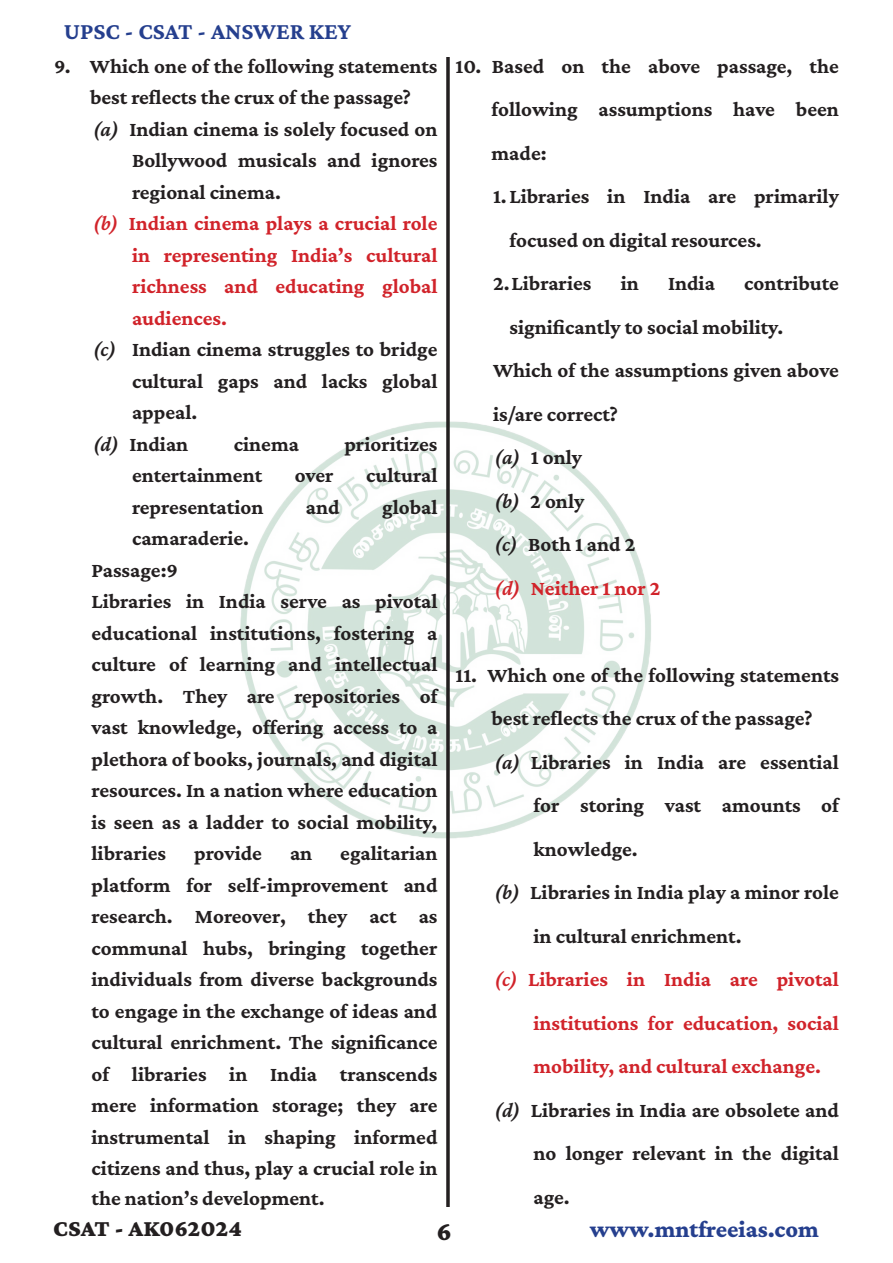
<style>
.page{position:relative;width:893px;height:1263px;background:#fff}
.page>*{position:absolute;margin:0;border:0;box-sizing:border-box;transform-origin:0 0}
.t1{font:900 27px "Crimson Pro";color:#231f20}
.t2{font:700 24px "Crimson Pro";color:#253f8e}
.t3{font:800 24px "Crimson Pro";color:#253f8e}
.t4{font:900 24px "Crimson Pro";color:#231f20}
.BOLD{font:700 21px/31.5px "Crimson Pro";color:#231f20;text-align:justify}
.t5{font:700 21px/31.5px "Crimson Pro";color:#d1232a;text-align:justify}
.s1{font-weight:600;font-style:italic}
</style>
<div class="page">
<img style="left:240px;top:416px;width:411px;height:427px">
<hr style="left:446px;top:57px;width:3px;height:1150px;background:#231f20">
<p class="t2" style="left:64px;top:16px;width:289px">UPSC - CSAT - ANSWER KEY</p>
<p class="BOLD" style="left:54px;top:50px;width:385px;text-align:center">9. Which one of the following statements best reflects the crux of the passage?</p>
<p class="BOLD" style="left:132px;top:113px;width:307px;text-indent:-39px"><span class="s1">(a)</span> Indian cinema is solely focused on Bollywood musicals and ignores regional cinema.</p>
<p class="t5" style="left:132px;top:207px;width:307px;text-indent:-39px"><span class="s1">(b)</span> Indian cinema plays a crucial role in representing India’s cultural richness and educating global audiences.</p>
<p class="BOLD" style="left:132px;top:333px;width:307px;text-indent:-39px"><span class="s1">(c)</span> Indian cinema struggles to bridge cultural gaps and lacks global appeal.</p>
<p class="BOLD" style="left:93px;top:428px;width:97px"><span class="s1">(d)</span> Indian</p>
<p class="BOLD" style="left:234px;top:428px;width:67px">cinema</p>
<p class="BOLD" style="left:344px;top:428px;width:95px">prioritizes</p>
<p class="BOLD" style="left:132px;top:459px;width:132px">entertainment</p>
<p class="BOLD" style="left:295px;top:459px;width:40px">over</p>
<p class="BOLD" style="left:366px;top:459px;width:73px">cultural</p>
<p class="BOLD" style="left:132px;top:491px;width:133px">representation</p>
<p class="BOLD" style="left:306px;top:491px;width:35px">and</p>
<p class="BOLD" style="left:382px;top:491px;width:57px">global</p>
<p class="BOLD" style="left:132px;top:522px;width:119px">camaraderie.</p>
<p class="BOLD" style="left:92px;top:554px;width:88px">Passage:9</p>
<p class="BOLD" style="left:92px;top:585px;width:347px">Libraries in India serve as pivotal educational institutions, fostering a culture of learning and intellectual growth. They are repositories of vast knowledge, offering access to a plethora of books, journals, and digital resources. In a nation where education is seen as a ladder to social mobility, libraries</p>
<p class="BOLD" style="left:92px;top:837px;width:347px;text-indent:249px">egalitarian platform for self-improvement and research. Moreover, they act as communal hubs, bringing together individuals from diverse backgrounds to engage in the exchange of ideas and cultural enrichment. The significance of libraries in India transcends mere information storage; they are instrumental in shaping informed citizens and thus, play a crucial role in the nation’s development.</p>
<p class="BOLD" style="left:194px;top:837px;width:69px">provide</p>
<p class="BOLD" style="left:290px;top:837px;width:24px">an</p>
<p class="BOLD" style="left:491px;top:44px;width:349px;line-height:43.5px;text-indent:-36px">10. Based on the above passage, the following assumptions have been made:</p>
<p class="BOLD" style="left:509px;top:174px;width:331px;line-height:43.5px;text-indent:-16px">1. Libraries in India are primarily focused on digital resources.</p>
<p class="BOLD" style="left:493px;top:267px;width:100px">2. Libraries</p>
<p class="BOLD" style="left:621px;top:267px;width:20px">in</p>
<p class="BOLD" style="left:668px;top:267px;width:48px">India</p>
<p class="BOLD" style="left:509px;top:261px;width:331px;line-height:43.5px;text-indent:235px">contribute significantly to social mobility.</p>
<p class="BOLD" style="left:493px;top:348px;width:347px;line-height:43.5px">Which of the assumptions given above is/are correct?</p>
<p class="BOLD" style="left:494px;top:441px;width:89px"><span class="s1">(a)</span> 1 only</p>
<p class="BOLD" style="left:494px;top:485px;width:91px"><span class="s1">(b)</span> 2 only</p>
<p class="BOLD" style="left:494px;top:528px;width:142px"><span class="s1">(c)</span> Both 1 and 2</p>
<p class="t5" style="left:494px;top:572px;width:168px"><span class="s1">(d)</span> Neither 1 nor 2</p>
<p class="BOLD" style="left:455px;top:653px;width:385px;line-height:43.5px;text-align:center">11. Which one of the following statements best reflects the crux of the passage?</p>
<p class="BOLD" style="left:533px;top:740px;width:307px;line-height:43.5px;text-indent:-39px"><span class="s1">(a)</span> Libraries in India are essential for storing vast amounts of knowledge.</p>
<p class="BOLD" style="left:533px;top:870px;width:307px;line-height:43.5px;text-indent:-39px"><span class="s1">(b)</span> Libraries in India play a minor role in cultural enrichment.</p>
<p class="t5" style="left:533px;top:957px;width:307px;line-height:43.5px;text-indent:-39px"><span class="s1">(c)</span> Libraries in India are pivotal institutions for education, social mobility, and cultural exchange.</p>
<p class="BOLD" style="left:533px;top:1088px;width:307px;line-height:43.5px;text-indent:-39px"><span class="s1">(d)</span> Libraries in India are obsolete and no longer relevant in the digital age.</p>
<p class="t4" style="left:53px;top:1213px;width:190px">CSAT - AK062024</p>
<p class="t1" style="left:436px;top:1214px;width:17px">6</p>
<p class="t3" style="left:590px;top:1214px;width:231px">www.mntfreeias.com</p>
</div>
